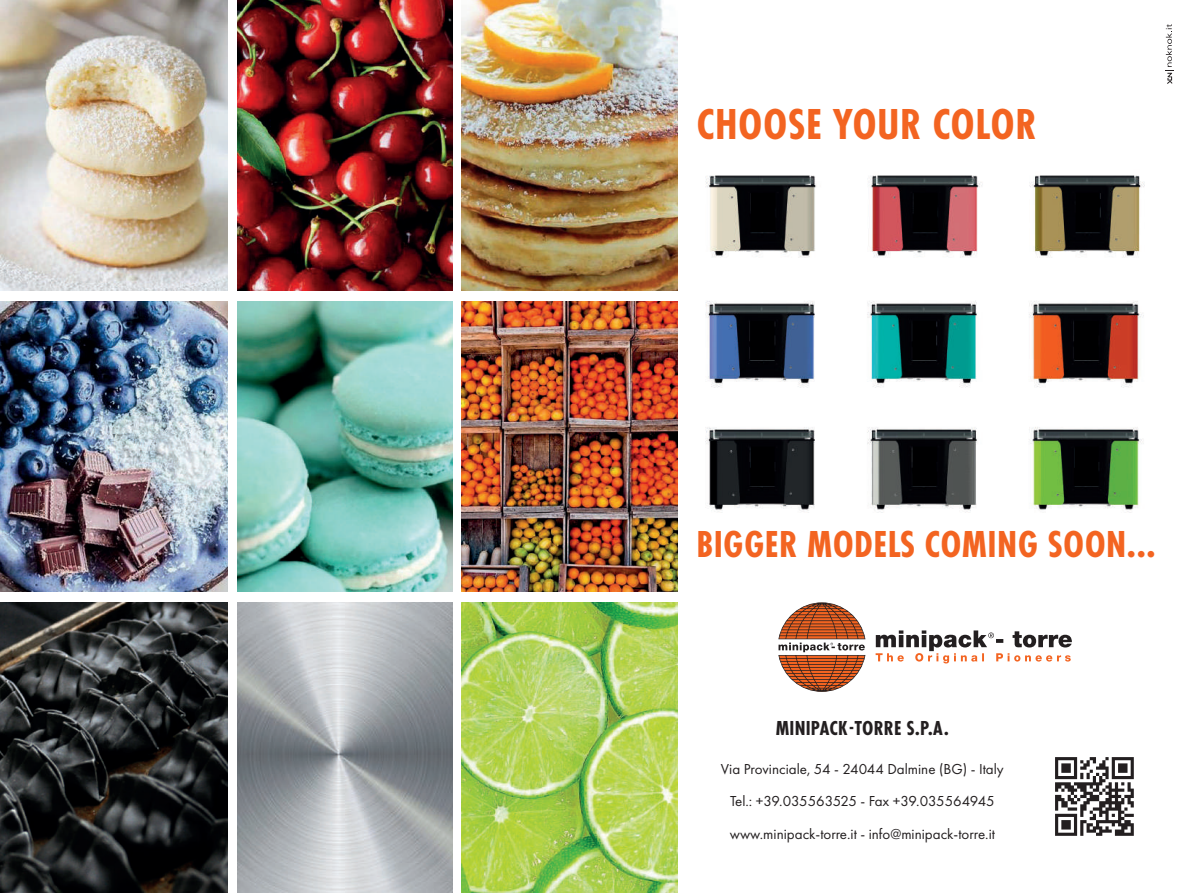
<style>
.page{position:relative;width:1191px;height:893px;background:#fff}
.page>*{position:absolute;margin:0;border:0;box-sizing:border-box;transform-origin:0 0}
.t1{font:700 45px "Futura PT Cond";letter-spacing:.01em;color:#f36421}
.t2{font:700 39px "Futura PT Cond";letter-spacing:.01em;color:#f36421}
.t3{font:700 21px "Futura PT Cond";letter-spacing:.01em;color:#231f20}
.t4{font:15px/32.5px "Futura PT";color:#231f20;text-align:center}
</style>
<div class="page">
<img style="left:705px;top:175px;width:440px;height:83px">
<img style="left:705px;top:301px;width:439px;height:87px">
<img style="left:705px;top:427px;width:439px;height:86px">
<img style="left:0;top:0;width:228px;height:291px">
<img style="left:0;top:301px;width:228px;height:291px">
<img style="left:0;top:602px;width:228px;height:291px">
<img style="left:237px;top:0;width:215px;height:291px">
<img style="left:237px;top:301px;width:215px;height:291px">
<img style="left:237px;top:602px;width:215px;height:291px">
<img style="left:462px;top:0;width:215px;height:291px">
<img style="left:462px;top:301px;width:215px;height:291px">
<img style="left:462px;top:602px;width:215px;height:291px">
<svg style="left:875px;top:630px;width:196px;height:33px"></svg>
<svg style="left:778px;top:602px;width:87px;height:90px"></svg>
<svg style="left:1055px;top:757px;width:78px;height:79px"></svg>
<svg style="left:1165px;top:24px;width:9px;height:60px"></svg>
<h1 class="t1" style="left:696px;top:98px;width:342px">CHOOSE YOUR COLOR</h1>
<h2 class="t2" style="left:696px;top:521px;width:461px">BIGGER MODELS COMING SOON...</h2>
<h3 class="t3" style="left:776px;top:716px;width:175px">MINIPACK-TORRE S.P.A.</h3>
<p class="t4" style="left:721px;top:753px;width:284px">Via Provinciale, 54 - 24044 Dalmine (BG) - Italy<br>Tel.: +39.035563525 - Fax +39.035564945 www.minipack-torre.it - info@minipack-torre.it</p>
</div>
